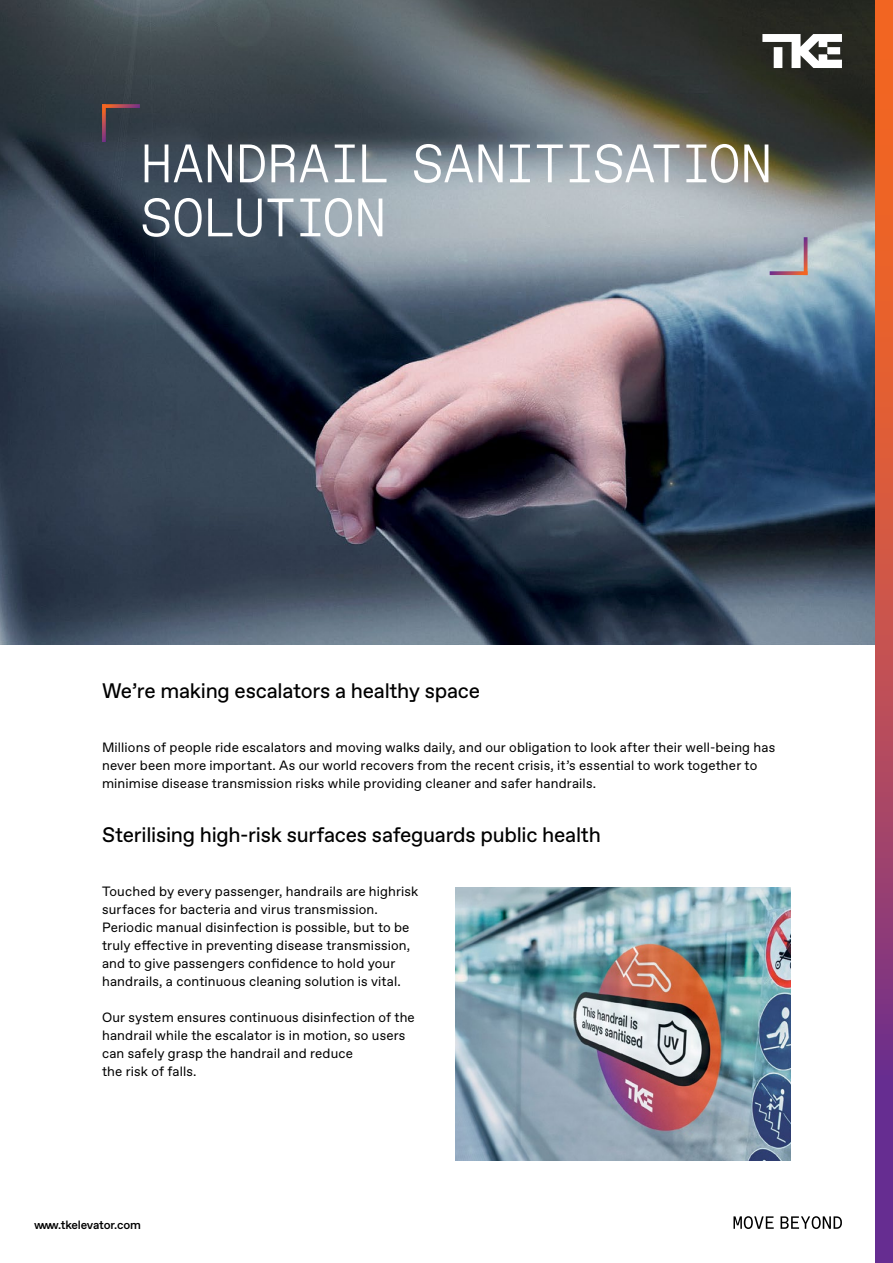
<style>
.page{position:relative;width:893px;height:1263px;background:#fff}
.page>*{position:absolute;margin:0;border:0;box-sizing:border-box;transform-origin:0 0}
.t1{font:300 54px/54px "TKE Type Mono";letter-spacing:-.025em;color:#fff}
.t2{font:21px "TKE Type";letter-spacing:-.015em;color:#000}
.t3{font:13.5px/18px "TKE Type";letter-spacing:.01em;color:#000}
.t4{font:500 12px "TKE Type";letter-spacing:-.015em;color:#000}
</style>
<div class="page">
<img style="left:0;top:0;width:876px;height:644px">
<svg style="left:102px;top:108px;width:4px;height:34px"></svg>
<svg style="left:102px;top:104px;width:38px;height:4px"></svg>
<hr style="left:804px;top:237px;width:3px;height:38px;background:#fff">
<svg style="left:770px;top:271px;width:37px;height:4px"></svg>
<svg style="left:762px;top:34px;width:80px;height:34px"></svg>
<svg style="left:876px;top:0;width:17px;height:1263px"></svg>
<svg style="left:733px;top:1216px;width:41px;height:13px"></svg>
<svg style="left:780px;top:1216px;width:62px;height:13px"></svg>
<img style="left:455px;top:887px;width:336px;height:274px">
<h1 class="t1" style="left:140px;top:137px;width:634px">HANDRAIL SANITISATION<br>SOLUTION</h1>
<h2 class="t2" style="left:102px;top:679px;width:379px">We’re making escalators a healthy space</h2>
<p class="t3" style="left:102px;top:739px;width:675px">Millions of people ride escalators and moving walks daily, and our obligation to look after their well-being has never been more important. As our world recovers from the recent crisis, it’s essential to work together to minimise disease transmission risks while providing cleaner and safer handrails.</p>
<h2 class="t2" style="left:102px;top:823px;width:500px">Sterilising high-risk surfaces safeguards public health</h2>
<p class="t3" style="left:102px;top:883px;width:318px">Touched by every passenger, handrails are highrisk surfaces for bacteria and virus transmission.<br>Periodic manual disinfection is possible, but to be truly effective in preventing disease transmission, and to give passengers confidence to hold your handrails, a continuous cleaning solution is vital.</p>
<p class="t3" style="left:102px;top:1009px;width:314px">Our system ensures continuous disinfection of the handrail while the escalator is in motion, so users can safely grasp the handrail and reduce<br>the risk of falls.</p>
<p class="t4" style="left:34px;top:1218px;width:108px">www.tkelevator.com</p>
</div>
